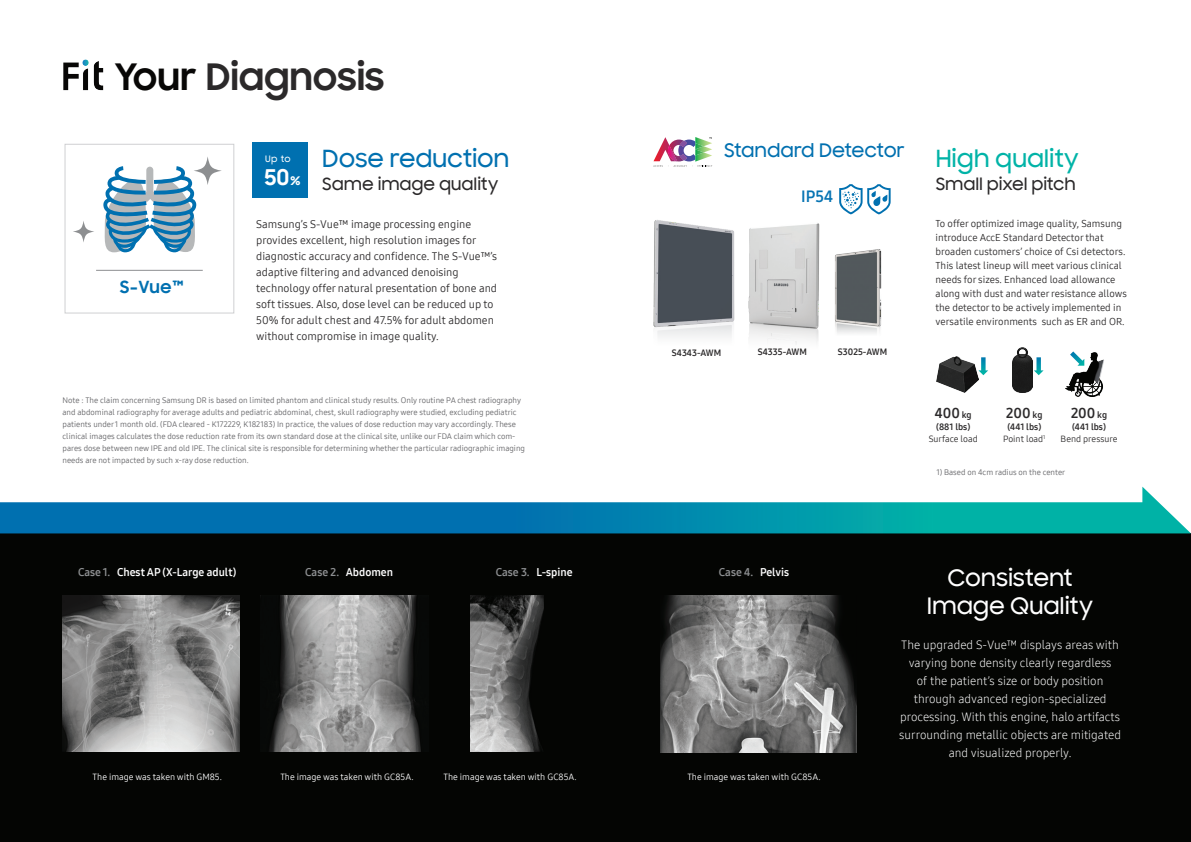
<style>
.page{position:relative;width:1191px;height:842px;background:#fff}
.page>*{position:absolute;margin:0;border:0;box-sizing:border-box;transform-origin:0 0}
.t1{font:700 37px "Samsung Sharp Sans";letter-spacing:.01em;color:#2b292a}
.t2{font:500 24px "Samsung Sharp Sans";letter-spacing:-.01em;color:#0070b0}
.t3{font:500 24px "Samsung Sharp Sans";letter-spacing:-.01em;color:#00b3a7}
.t4{font:500 23px "Samsung Sharp Sans";letter-spacing:-.01em;color:#fff}
.t5{font:700 22px "Samsung Sharp Sans";color:#fff}
.t6{font:500 18.9px "Samsung Sharp Sans";letter-spacing:-.01em;color:#0070b0}
.t7{font:500 17px "Samsung Sharp Sans";letter-spacing:-.01em;color:#2b292a}
.t8{font:700 17px "Samsung Sharp Sans";color:#0070b0}
.t9{font:16px "Samsung One 700";color:#0774b3}
.t10{font:14px "Samsung One 700";color:#2b292a}
.t11{font:12px/18px "Samsung One 300";color:#fff;text-align:center}
.t12{font:11px/16px "Samsung One 400";color:#2b292a}
.t13{font:11px "Samsung One 700";color:#fff}
.t14{font:11px "Samsung One 700";color:#8d8f91}
.t15{font:10px/14px "Samsung One 400";color:#2b292a}
.t16{font:9px "Samsung One 400";color:#fff}
.t17{font:9px "Samsung One 700";color:#2b292a}
.t18{font:9px "Samsung One 400";color:#2b292a}
.t19{font:500 9px "Samsung Sharp Sans";color:#fff}
.t20{font:8px/12px "Samsung One 400";color:#636366}
.s1{color:#080706}
.s2{font-size:12px}
.s3{font-size:9px}
.s4{color:#8d8f91}
.s5{color:#fff}
</style>
<div class="page">
<img style="left:653px;top:191px;width:238px;height:154px">
<div style="left:0;top:533px;width:1191px;height:309px;background:#040503"></div>
<svg style="left:0;top:487px;width:1191px;height:46px"></svg>
<img style="left:62px;top:596px;width:178px;height:156px">
<img style="left:660px;top:596px;width:196px;height:156px">
<img style="left:269px;top:596px;width:152px;height:156px">
<img style="left:471px;top:596px;width:72px;height:156px">
<svg style="left:653px;top:137px;width:59px;height:30px"></svg>
<svg style="left:103px;top:166px;width:94px;height:86px"></svg>
<svg style="left:194px;top:156px;width:28px;height:29px"></svg>
<svg style="left:73px;top:221px;width:21px;height:22px"></svg>
<hr style="left:96px;top:270px;width:107px;height:1px;background:#8d8f91">
<div style="left:65px;top:144px;width:169px;height:169px;border:1px solid #cfd0d2"></div>
<img style="left:1065px;top:353px;width:39px;height:44px">
<img style="left:937px;top:356px;width:41px;height:36px">
<img style="left:1012px;top:347px;width:20px;height:46px">
<svg style="left:978px;top:357px;width:10px;height:18px"></svg>
<svg style="left:1034px;top:357px;width:9px;height:18px"></svg>
<svg style="left:1070px;top:351px;width:14px;height:15px"></svg>
<img style="left:63px;top:60px;width:41px;height:31px">
<div style="left:253px;top:143px;width:55px;height:55px;background:#0070b0"></div>
<svg style="left:839px;top:184px;width:51px;height:30px"></svg>
<p class="t1" style="left:114px;top:49px;width:271px"><span class="s1">Your</span> Diagnosis</p>
<p class="t8" style="left:120px;top:274px;width:65px">S-Vue™</p>
<p class="t19" style="left:265px;top:152px;width:27px">Up to</p>
<p class="t5" style="left:264px;top:161px;width:37px">50<span class="s2">%</span></p>
<p class="t2" style="left:322px;top:141px;width:189px">Dose reduction</p>
<p class="t7" style="left:322px;top:171px;width:178px">Same image quality</p>
<p class="t12" style="left:256px;top:216px;width:242px">Samsung’s S-Vue™ image processing engine provides excellent, high resolution images for diagnostic accuracy and confidence. The S-Vue™’s adaptive filtering and advanced denoising technology offer natural presentation of bone and soft tissues. Also, dose level can be reduced up to 50% for adult chest and 47.5% for adult abdomen without compromise in image quality.</p>
<p class="t20" style="left:62px;top:394px;width:464px">Note : The claim concerning Samsung DR is based on limited phantom and clinical study results. Only routine PA chest radiography and abdominal radiography for average adults and pediatric abdominal, chest, skull radiography were studied, excluding pediatric patients under 1 month old. (FDA cleared - K172229, K182183) In practice, the values of dose reduction may vary accordingly. These clinical images calculates the dose reduction rate from its own standard dose at the clinical site, unlike our FDA claim which com&shy;pares dose between new IPE and old IPE. The clinical site is responsible for determining whether the particular radiographic imaging needs are not impacted by such x-ray dose reduction.</p>
<p class="t6" style="left:724px;top:137px;width:182px">Standard Detector</p>
<p class="t9" style="left:801px;top:186px;width:33px">IP54</p>
<p class="t17" style="left:672px;top:347px;width:51px">S4343-AWM</p>
<p class="t17" style="left:757px;top:346px;width:51px">S4335-AWM</p>
<p class="t17" style="left:838px;top:346px;width:51px">S3025-AWM</p>
<p class="t3" style="left:936px;top:141px;width:145px">High quality</p>
<p class="t7" style="left:936px;top:171px;width:141px">Small pixel pitch</p>
<p class="t15" style="left:935px;top:216px;width:193px">To offer optimized image quality, Samsung introduce AccE Standard Detector that broaden customers’ choice of Csi detectors.<br>This latest lineup will meet various clinical needs for sizes. Enhanced load allowance along with dust and water resistance allows the detector to be actively implemented in versatile environments such as ER and OR.</p>
<p class="t10" style="left:935px;top:404px;width:38px">400 <span class="s3">kg</span></p>
<p class="t17" style="left:936px;top:421px;width:36px">(881 lbs)</p>
<p class="t18" style="left:928px;top:433px;width:51px">Surface load</p>
<p class="t20" style="left:936px;top:466px;width:130px">1) Based on 4cm radius on the center</p>
<p class="t10" style="left:1006px;top:404px;width:38px">200 <span class="s3">kg</span></p>
<p class="t17" style="left:1007px;top:421px;width:35px">(441 lbs)</p>
<p class="t18" style="left:1003px;top:433px;width:44px">Point load<sup>1</sup></p>
<p class="t10" style="left:1071px;top:404px;width:38px">200 <span class="s3">kg</span></p>
<p class="t17" style="left:1072px;top:421px;width:35px">(441 lbs)</p>
<p class="t18" style="left:1060px;top:433px;width:58px">Bend pressure</p>
<p class="t13" style="left:78px;top:565px;width:160px"><span class="s4">Case 1.</span> Chest AP (X-Large adult)</p>
<p class="t13" style="left:305px;top:565px;width:89px"><span class="s4">Case 2.</span> Abdomen</p>
<p class="t13" style="left:496px;top:565px;width:78px"><span class="s4">Case 3.</span> L-spine</p>
<p class="t14" style="left:719px;top:565px;width:72px">Case 4. <span class="s5">Pelvis</span></p>
<p class="t16" style="left:93px;top:771px;width:131px">The image was taken with GM85.</p>
<p class="t16" style="left:280px;top:771px;width:135px">The image was taken with GC85A.</p>
<p class="t16" style="left:443px;top:771px;width:135px">The image was taken with GC85A.</p>
<p class="t16" style="left:687px;top:771px;width:135px">The image was taken with GC85A.</p>
<p class="t4" style="left:947px;top:561px;width:127px">Consistent</p>
<p class="t4" style="left:927px;top:589px;width:168px">Image Quality</p>
<p class="t11" style="left:899px;top:636px;width:223px">The upgraded S-Vue™ displays areas with varying bone density clearly regardless<br>of the patient’s size or body position through advanced region-specialized processing. With this engine, halo artifacts surrounding metallic objects are mitigated and visualized properly.</p>
</div>
